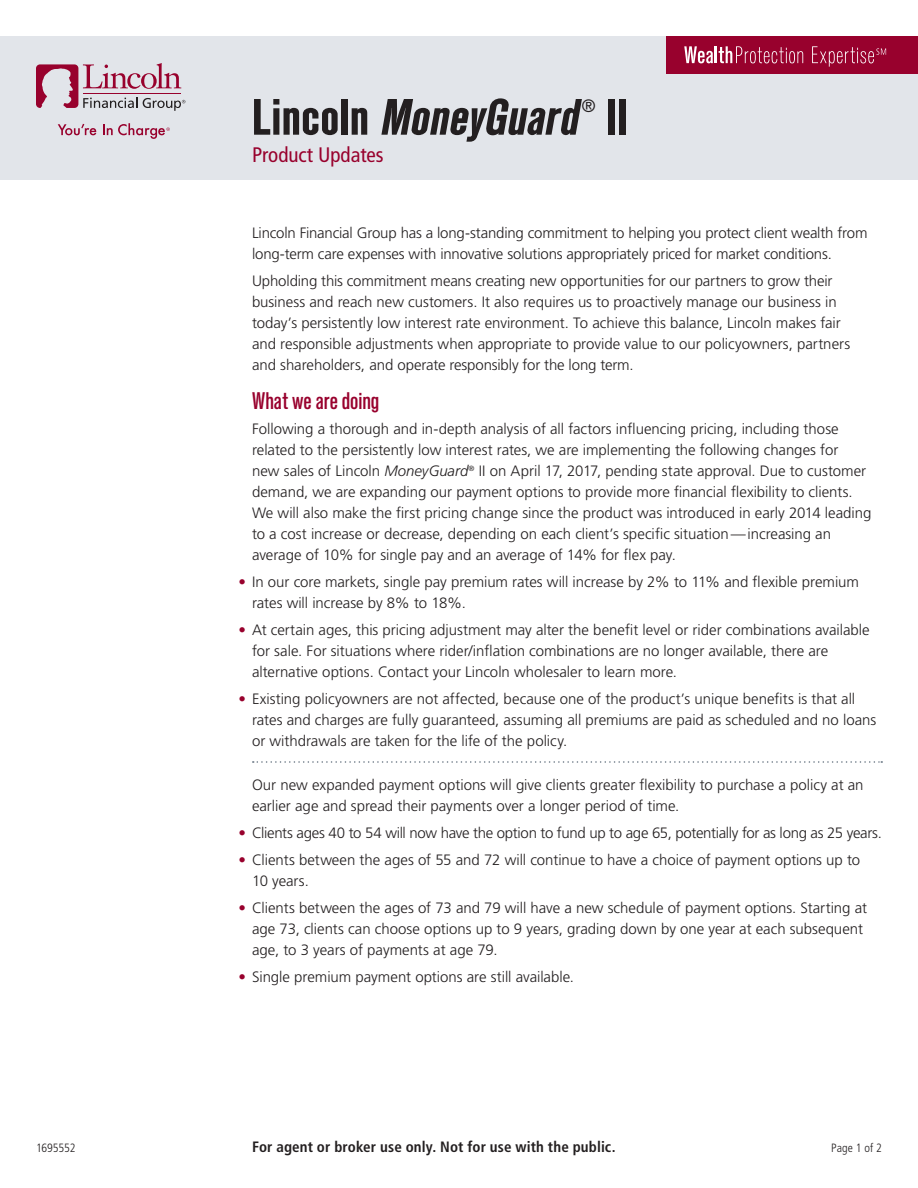
<style>
.page{position:relative;width:918px;height:1188px;background:#fff}
.page>*{position:absolute;margin:0;border:0;box-sizing:border-box;transform-origin:0 0}
.Title_Standard_Cond{font:italic 700 condensed 51px "Standard CT";color:#231f20}
.Subhead_2_Standard_M{font:500 condensed 24px "Standard CT";color:#98012d}
.B2B_Subtitle_Frutige{font:condensed 21px "Frutiger LT Std";color:#98012d}
.Title_Standard_Cond-2{font:condensed 18px "Frutiger LT Std";color:#231f20}
.Body_Main{font:300 15px/21px "Frutiger LT Std";letter-spacing:-.005em;color:#231f20}
.Body_Main-2{font:300 15px "Frutiger LT Std";letter-spacing:-.025em;color:#231f20}
.Issuing_Company_Frut{font:700 condensed 15px "Frutiger LT Std";letter-spacing:.01em;color:#231f20}
.Page_Numbers_Frutige{font:300 condensed 12px "Frutiger LT Std";letter-spacing:.01em;color:#231f20}
.Codes_Frutiger_Lt_Co{font:300 condensed 12px "Frutiger LT Std";letter-spacing:-.01em;color:#231f20}
.s1{font-style:normal}
.s2{font-style:italic}
.s3{color:#98012d}
</style>
<div class="page">
<div style="left:0;top:36px;width:918px;height:144px;background:#e2e5ea"></div>
<svg style="left:58px;top:124px;width:38px;height:11px"></svg>
<svg style="left:36px;top:63px;width:149px;height:48px"></svg>
<svg style="left:103px;top:123px;width:67px;height:16px"></svg>
<div style="left:666px;top:36px;width:252px;height:38px;background:#98012d"></div>
<svg style="left:684px;top:46px;width:119px;height:17px"></svg>
<svg style="left:812px;top:46px;width:74px;height:21px"></svg>
<svg style="left:253px;top:761px;width:629px;height:2px"></svg>
<p class="Title_Standard_Cond" style="left:252px;top:89px;width:377px"><span class="s1">L i n c o l n</span> MoneyGuard <span class="s1">I I</span></p>
<p class="Title_Standard_Cond-2" style="left:582px;top:95px;width:16px">®</p>
<p class="B2B_Subtitle_Frutige" style="left:252px;top:142px;width:133px">Product Updates</p>
<p class="Body_Main" style="left:252px;top:222px;width:617px">Lincoln Financial Group has a long-standing commitment to helping you protect client wealth from long-term care expenses with innovative solutions appropriately priced for market conditions.</p>
<p class="Body_Main" style="left:252px;top:270px;width:600px">Upholding this commitment means creating new opportunities for our partners to grow their business and reach new customers. It also requires us to proactively manage our business in today’s persistently low interest rate environment. To achieve this balance, Lincoln makes fair and responsible adjustments when appropriate to provide value to our policyowners, partners and shareholders, and operate responsibly for the long term.</p>
<p class="Subhead_2_Standard_M" style="left:252px;top:386px;width:129px">What we are doing</p>
<p class="Body_Main" style="left:252px;top:419px;width:621px">Following a thorough and in-depth analysis of all factors influencing pricing, including those related to the persistently low interest rates, we are implementing the following changes for<br>new sales of Lincoln <span class="s2">MoneyGuard</span><sup>®</sup> II on April 17, 2017, pending state approval. Due to customer demand, we are expanding our payment options to provide more financial flexibility to clients.<br>We will also make the first pricing change since the product was introduced in early 2014 leading to a cost increase or decrease, depending on each client’s specific situation—increasing an average of 10% for single pay and an average of 14% for flex pay.</p>
<p class="Body_Main" style="left:252px;top:572px;width:609px;text-indent:-14px"><span class="s3">•</span> In our core markets, single pay premium rates will increase by 2% to 11% and flexible premium rates will increase by 8% to 18%.</p>
<p class="Body_Main" style="left:252px;top:620px;width:619px;text-indent:-14px"><span class="s3">•</span> At certain ages, this pricing adjustment may alter the benefit level or rider combinations available for sale. For situations where rider/inflation combinations are no longer available, there are alternative options. Contact your Lincoln wholesaler to learn more.</p>
<p class="Body_Main" style="left:252px;top:689px;width:626px;text-indent:-14px"><span class="s3">•</span> Existing policyowners are not affected, because one of the product’s unique benefits is that all rates and charges are fully guaranteed, assuming all premiums are paid as scheduled and no loans or withdrawals are taken for the life of the policy.</p>
<p class="Body_Main" style="left:252px;top:774px;width:613px">Our new expanded payment options will give clients greater flexibility to purchase a policy at an earlier age and spread their payments over a longer period of time.</p>
<p class="Body_Main-2" style="left:238px;top:824px;width:645px"><span class="s3">•</span> Clients ages 40 to 54 will now have the option to fund up to age 65, potentially for as long as 25 years.</p>
<p class="Body_Main" style="left:252px;top:849px;width:610px;text-indent:-14px"><span class="s3">•</span> Clients between the ages of 55 and 72 will continue to have a choice of payment options up to<br>10 years.</p>
<p class="Body_Main" style="left:252px;top:897px;width:617px;text-indent:-14px"><span class="s3">•</span> Clients between the ages of 73 and 79 will have a new schedule of payment options. Starting at age 73, clients can choose options up to 9 years, grading down by one year at each subsequent age, to 3 years of payments at age 79.</p>
<p class="Body_Main" style="left:238px;top:966px;width:337px"><span class="s3">•</span> Single premium payment options are still available.</p>
<p class="Issuing_Company_Frut" style="left:252px;top:1138px;width:365px">For agent or broker use only. Not for use with the public.</p>
<p class="Codes_Frutiger_Lt_Co" style="left:36px;top:1141px;width:41px">1695552</p>
<p class="Page_Numbers_Frutige" style="left:831px;top:1141px;width:52px">Page 1 of 2</p>
</div>
